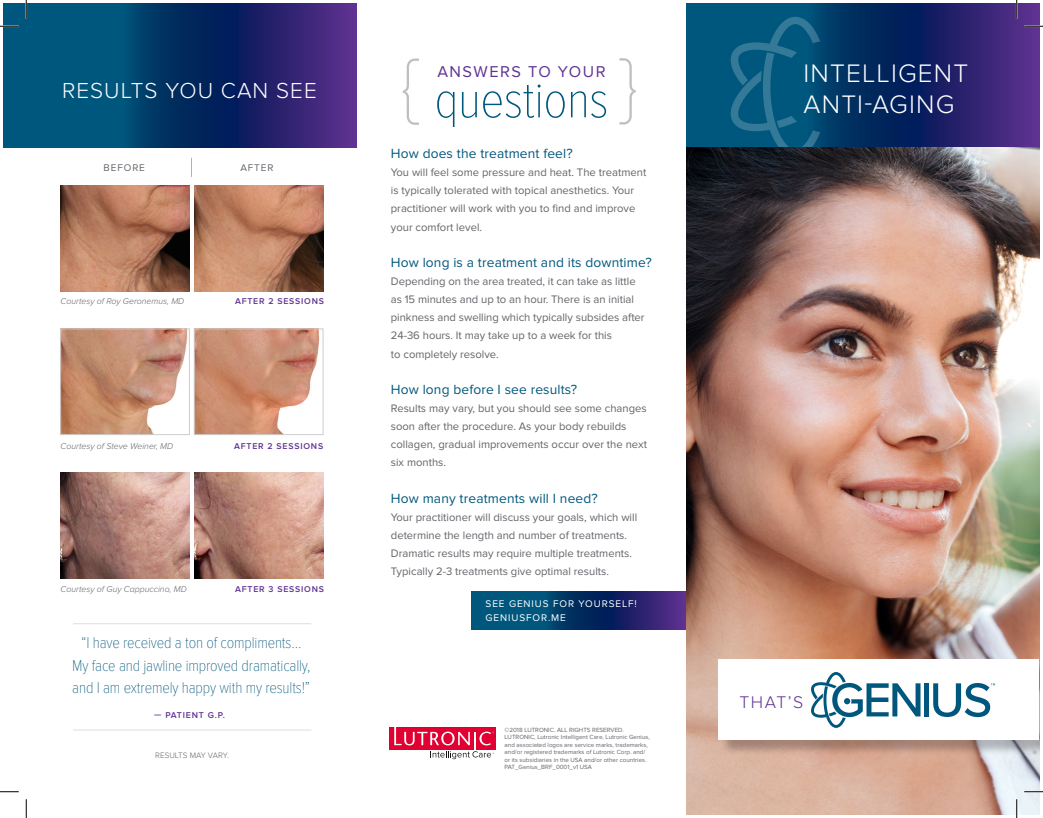
<style>
.page{position:relative;width:1043px;height:818px;background:#fff}
.page>*{position:absolute;margin:0;border:0;box-sizing:border-box;transform-origin:0 0}
.t1{font:100 76.25px "Proxima Nova T";color:#bfbec0}
.t2{font:100 52.5px "Proxima Nova Cond";letter-spacing:-.01em;color:#00577d}
.t3{font:300 26.25px/31.5px "Proxima Nova";letter-spacing:.045em;color:#fff}
.t4{font:300 22.5px "Proxima Nova";letter-spacing:.045em;color:#fff}
.t5{font:300 17.5px "Proxima Nova";color:#603393}
.t6{font:100 16.25px/22.5px "Proxima Nova Cond";letter-spacing:-.01em;color:#00577d;text-align:center}
.t7{font:16.25px "Proxima Nova";letter-spacing:.09em;color:#603393}
.t8{font:13.75px "Proxima Nova";letter-spacing:.01em;color:#00577d}
.t9{font:11.25px/18.1px "Proxima Nova";color:#63656a}
.t10{font:10px "Proxima Nova";letter-spacing:.09em;color:#fff}
.t11{font:10px "Proxima Nova";letter-spacing:.09em;color:#63656a}
.t12{font:italic 300 8.75px "Proxima Nova";color:#63656a}
.t13{font:600 8.75px "Proxima Nova";letter-spacing:.09em;color:#603393}
.t14{font:300 8.12px "Proxima Nova";color:#63656a}
.t15{font:6.25px/7.5px "Proxima Nova";color:#63656a}
</style>
<div class="page">
<div style="left:471px;top:591px;width:215px;height:38px;background:#00577d"></div>
<svg style="left:550px;top:591px;width:136px;height:38px;background:#1c286b"></svg>
<div style="left:686px;top:4px;width:353px;height:144px;background:#00577d"></div>
<svg style="left:815px;top:4px;width:224px;height:144px;background:#1d286b"></svg>
<div style="left:4px;top:4px;width:352px;height:144px;background:#00577d"></div>
<svg style="left:132px;top:4px;width:224px;height:144px;background:#1a296a"></svg>
<svg style="left:729px;top:17px;width:91px;height:131px"></svg>
<img style="left:61px;top:185px;width:128px;height:106px">
<img style="left:62px;top:331px;width:125px;height:102px">
<div style="left:60px;top:329px;width:129px;height:106px;border:1px solid #ceccce"></div>
<img style="left:196px;top:331px;width:124px;height:102px">
<div style="left:194px;top:329px;width:129px;height:106px;border:1px solid #ceccce"></div>
<img style="left:61px;top:472px;width:128px;height:106px">
<img style="left:194px;top:472px;width:129px;height:106px">
<img style="left:194px;top:185px;width:129px;height:106px">
<svg style="left:191px;top:158px;width:1px;height:19px"></svg>
<img style="left:686px;top:148px;width:353px;height:666px">
<div style="left:720px;top:661px;width:319px;height:95px;background:#231f20;opacity:.29"></div>
<div style="left:718px;top:659px;width:321px;height:81px;background:#fff"></div>
<div style="left:389px;top:726px;width:106px;height:23px;background:#e00031"></div>
<svg style="left:394px;top:726px;width:100px;height:33px"></svg>
<div style="left:924px;top:683px;width:5px;height:33px;background:#00577d"></div>
<svg style="left:811px;top:672px;width:109px;height:55px"></svg>
<svg style="left:933px;top:683px;width:62px;height:34px"></svg>
<hr style="left:73px;top:623px;width:238px;height:1px;background:#63656a">
<hr style="left:73px;top:729px;width:238px;height:1px;background:#63656a">
<svg style="left:0;top:25px;width:19px;height:2px"></svg>
<svg style="left:1024px;top:25px;width:18px;height:2px"></svg>
<svg style="left:0;top:791px;width:19px;height:1px"></svg>
<svg style="left:1024px;top:790px;width:18px;height:2px"></svg>
<svg style="left:25px;top:0;width:2px;height:19px"></svg>
<svg style="left:25px;top:799px;width:2px;height:19px"></svg>
<svg style="left:1015px;top:0;width:2px;height:19px"></svg>
<svg style="left:1015px;top:799px;width:2px;height:19px"></svg>
<p class="t4" style="left:62px;top:78px;width:256px">RESULTS YOU CAN SEE</p>
<p class="t11" style="left:104px;top:162px;width:43px">BEFORE</p>
<p class="t12" style="left:61px;top:296px;width:125px">Courtesy of Roy Geronemus, MD</p>
<p class="t11" style="left:240px;top:162px;width:35px">AFTER</p>
<p class="t13" style="left:235px;top:296px;width:91px">AFTER 2 SESSIONS</p>
<p class="t12" style="left:61px;top:441px;width:114px">Courtesy of Steve Weiner, MD</p>
<p class="t13" style="left:234px;top:440px;width:91px">AFTER 2 SESSIONS</p>
<p class="t12" style="left:61px;top:583px;width:128px">Courtesy of Guy Cappuccino, MD</p>
<p class="t13" style="left:235px;top:583px;width:90px">AFTER 3 SESSIONS</p>
<p class="t6" style="left:72px;top:631px;width:240px">“I have received a ton of compliments…<br>My face and jawline improved dramatically, and I am extremely happy with my results!”</p>
<p class="t13" style="left:154px;top:710px;width:72px">— PATIENT G.P.</p>
<p class="t14" style="left:155px;top:750px;width:75px">RESULTS MAY VARY.</p>
<p class="t1" style="left:402px;top:48px;width:20px">{</p>
<p class="t7" style="left:437px;top:62px;width:170px">ANSWERS TO YOUR</p>
<p class="t2" style="left:434px;top:70px;width:175px">questions</p>
<p class="t1" style="left:618px;top:48px;width:20px">}</p>
<p class="t3" style="left:803px;top:58px;width:166px">INTELLIGENT<br>ANTI-AGING</p>
<p class="t8" style="left:391px;top:145px;width:183px">How does the treatment feel?</p>
<p class="t9" style="left:391px;top:163px;width:257px">You will feel some pressure and heat. The treatment is typically tolerated with topical anesthetics. Your practitioner will work with you to find and improve your comfort level.</p>
<p class="t8" style="left:391px;top:254px;width:262px">How long is a treatment and its downtime?</p>
<p class="t9" style="left:391px;top:272px;width:255px">Depending on the area treated, it can take as little as 15 minutes and up to an hour. There is an initial pinkness and swelling which typically subsides after 24-36 hours. It may take up to a week for this<br>to completely resolve.</p>
<p class="t8" style="left:391px;top:381px;width:188px">How long before I see results?</p>
<p class="t9" style="left:391px;top:399px;width:258px">Results may vary, but you should see some changes soon after the procedure. As your body rebuilds collagen, gradual improvements occur over the next six months.</p>
<p class="t8" style="left:391px;top:490px;width:208px">How many treatments will I need?</p>
<p class="t9" style="left:391px;top:508px;width:248px">Your practitioner will discuss your goals, which will determine the length and number of treatments.<br>Dramatic results may require multiple treatments.<br>Typically 2-3 treatments give optimal results.</p>
<p class="t10" style="left:485px;top:598px;width:153px">SEE GENIUS FOR YOURSELF!</p>
<p class="t10" style="left:485px;top:612px;width:82px">GENIUSFOR.ME</p>
<p class="t15" style="left:504px;top:726px;width:147px">©2018 LUTRONIC. ALL RIGHTS RESERVED.<br>LUTRONIC, Lutronic Intelligent Care, Lutronic Genius, and associated logos are service marks, trademarks, and/or registered trademarks of Lutronic Corp. and/ or its subsidiaries in the USA and/or other countries.<br>PAT_Genius_BRF_0001_v1 USA</p>
<p class="t5" style="left:739px;top:691px;width:66px">THAT’S</p>
</div>
